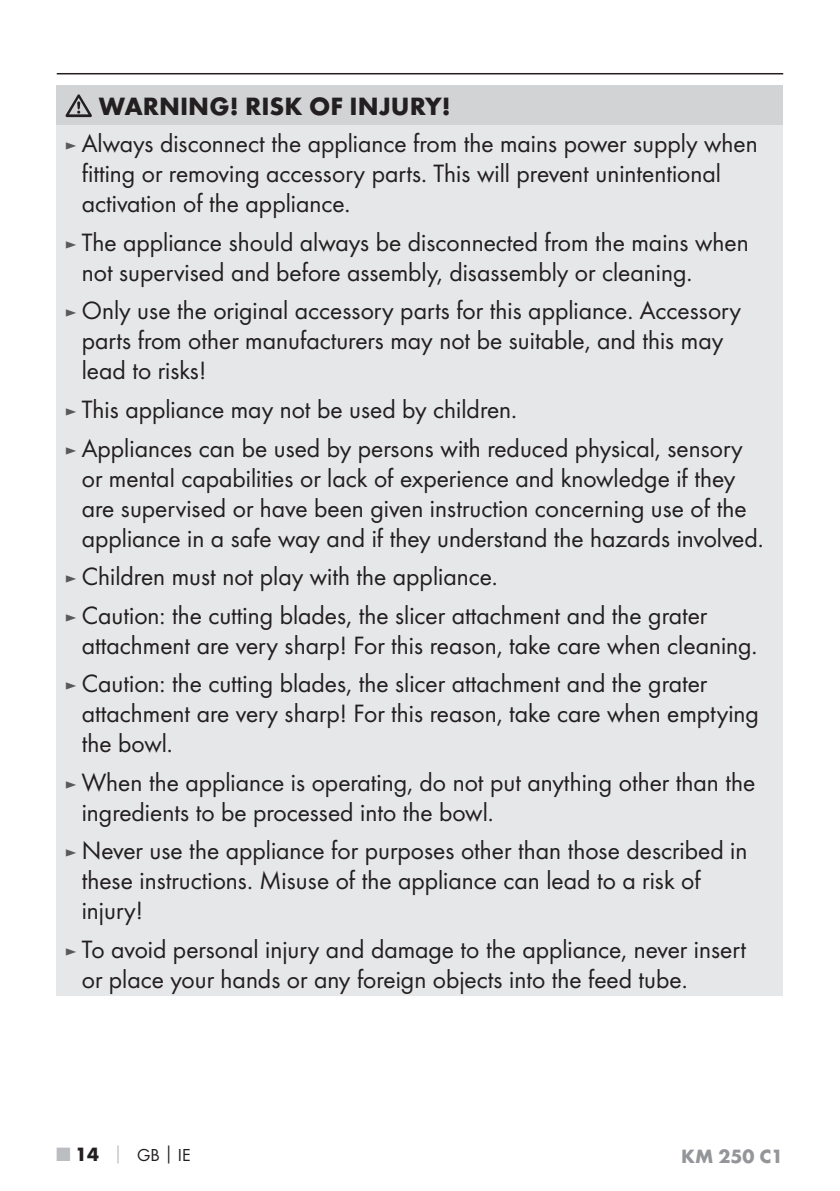
<style>
.page{position:relative;width:840px;height:1191px;background:#fff}
.page>*{position:absolute;margin:0;border:0;box-sizing:border-box;transform-origin:0 0}
.t1{font:26px/30px "Futura Boo";color:#231f20}
.t2{font:700 26px "Futura";color:#231f20}
.t3{font:700 20px "Futura";color:#939598}
.t4{font:18px "Futura Boo";color:#231f20}
.s1{font-size:18px;color:#58595b}
.s2{font-family:"Futura";font-weight:700;font-size:20px;color:#bbbdc0}
.s3{font-family:"Futura";font-weight:700;font-size:20px}
.s4{font-family:"Futura";font-weight:700;color:#bbbdc0}
.s5{font-family:"Futura";font-weight:700}
</style>
<div class="page">
<hr style="left:57px;top:73px;width:725px;height:1px;background:#231f20">
<div style="left:57px;top:85px;width:725px;height:40px;background:#d1d3d4"></div>
<div style="left:57px;top:125px;width:725px;height:870px;background:#e6e7e8"></div>
<svg style="left:65px;top:94px;width:27px;height:23px"></svg>
<p class="t2" style="left:99px;top:96px;width:353px">WARNING! RISK OF INJURY!</p>
<p class="t1" style="left:82px;top:130px;width:677px;text-indent:-17px"><span class="s1">►</span> Always disconnect the appliance from the mains power supply when fitting or removing accessory parts. This will prevent unintentional activation of the appliance.</p>
<p class="t1" style="left:82px;top:229px;width:668px;text-indent:-17px"><span class="s1">►</span> The appliance should always be disconnected from the mains when not supervised and before assembly, disassembly or cleaning.</p>
<p class="t1" style="left:82px;top:297px;width:660px;text-indent:-17px"><span class="s1">►</span> Only use the original accessory parts for this appliance. Accessory parts from other manufacturers may not be suitable, and this may lead to risks!</p>
<p class="t1" style="left:65px;top:391px;width:679px;line-height:38.6px"><span class="s1">►</span> This appliance may not be used by children.<br><span class="s1">►</span> Appliances can be used by persons with reduced physical, sensory</p>
<p class="t1" style="left:82px;top:464px;width:683px">or mental capabilities or lack of experience and knowledge if they are supervised or have been given instruction concerning use of the appliance in a safe way and if they understand the hazards involved.</p>
<p class="t1" style="left:65px;top:558px;width:643px;line-height:38.6px"><span class="s1">►</span> Children must not play with the appliance.<br><span class="s1">►</span> Caution: the cutting blades, the slicer attachment and the grater</p>
<p class="t1" style="left:65px;top:627px;width:693px;line-height:38.4px;text-indent:17px">attachment are very sharp! For this reason, take care when cleaning. <span class="s1">►</span> Caution: the cutting blades, the slicer attachment and the grater</p>
<p class="t1" style="left:82px;top:700px;width:678px">attachment are very sharp! For this reason, take care when emptying the bowl.</p>
<p class="t1" style="left:82px;top:768px;width:674px;text-indent:-17px"><span class="s1">►</span> When the appliance is operating, do not put anything other than the ingredients to be processed into the bowl.</p>
<p class="t1" style="left:82px;top:837px;width:666px;text-indent:-17px"><span class="s1">►</span> Never use the appliance for purposes other than those described in these instructions. Misuse of the appliance can lead to a risk of injury!</p>
<p class="t1" style="left:82px;top:935px;width:665px;text-indent:-17px"><span class="s1">►</span> To avoid personal injury and damage to the appliance, never insert or place your hands or any foreign objects into the feed tube.</p>
<p class="t4" style="left:57px;top:1147px;width:135px"><span class="s2">■</span> <span class="s3">14</span> <span class="s4">│</span> GB<span class="s5">│</span>IE</p>
<p class="t3" style="left:680px;top:1148px;width:104px">KM 250 C1</p>
</div>
